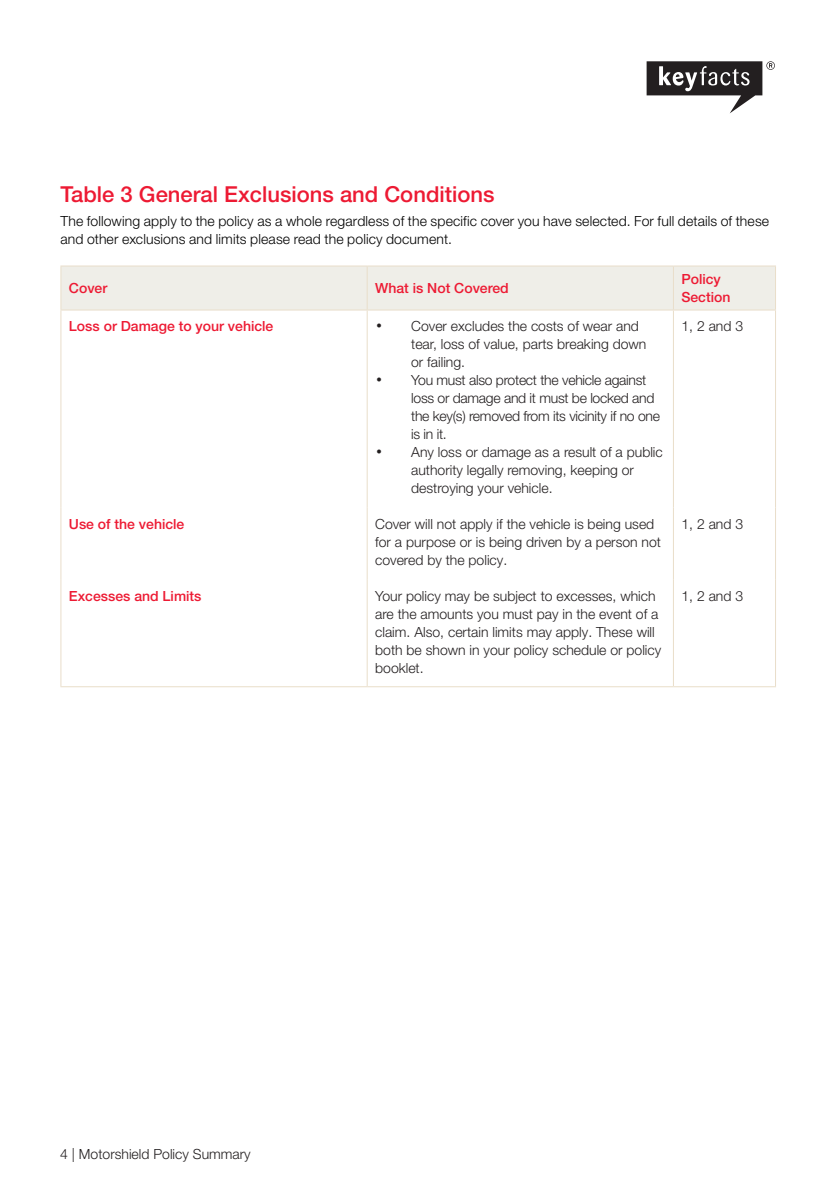
<style>
.page{position:relative;width:838px;height:1191px;background:#fff}
.page>*{position:absolute;margin:0;border:0;box-sizing:border-box;transform-origin:0 0}
.SINGLE_COLUMN_BODY{font:500 22px "Helvetica Neue LT Pro";color:#ed1a33}
.TABLE_BODY{font:300 14px/18px "Helvetica Neue LT Pro";color:#231f20}
.SINGLE_COLUMN_BODY-2{font:300 14px/18px "Helvetica Neue LT Pro";letter-spacing:.01em;color:#000001}
.TABLE_BODY-2{font:300 14px/18px "Helvetica Neue LT Pro";letter-spacing:-.02em;color:#231f20}
.BODY{font:500 14px/18px "Helvetica Neue LT Pro";color:#ed1a33}
.TABLE_SUB_HEADER{font:500 14px "Helvetica Neue LT Pro";color:#ed1a33}
.BODY-2{font:300 14px "Helvetica Neue LT Pro";color:#231f20}
.TABLE_BODY-3{font:500 14px "Helvetica Neue LT Pro";color:#ed1a33}
.s1{font-family:"Arial";font-size:16px}
</style>
<div class="page">
<div style="left:61px;top:266px;width:714px;height:43px;background:#efeee8"></div>
<hr style="left:60px;top:265px;width:307px;height:1px;background:#e9deca">
<hr style="left:60px;top:266px;width:1px;height:43px;background:#e9deca">
<hr style="left:367px;top:265px;width:306px;height:1px;background:#e9deca">
<hr style="left:367px;top:266px;width:1px;height:43px;background:#e9deca">
<hr style="left:673px;top:265px;width:103px;height:1px;background:#e9deca">
<hr style="left:673px;top:266px;width:1px;height:43px;background:#e9deca">
<hr style="left:775px;top:266px;width:1px;height:43px;background:#e9deca">
<hr style="left:60px;top:309px;width:307px;height:1px;background:#e9deca">
<hr style="left:60px;top:310px;width:1px;height:197px;background:#e9deca">
<hr style="left:367px;top:309px;width:306px;height:1px;background:#e9deca">
<hr style="left:367px;top:310px;width:1px;height:197px;background:#e9deca">
<hr style="left:673px;top:309px;width:103px;height:1px;background:#e9deca">
<hr style="left:673px;top:310px;width:1px;height:197px;background:#e9deca">
<hr style="left:775px;top:310px;width:1px;height:197px;background:#e9deca">
<hr style="left:60px;top:507px;width:1px;height:72px;background:#e9deca">
<hr style="left:367px;top:507px;width:1px;height:72px;background:#e9deca">
<hr style="left:673px;top:507px;width:1px;height:72px;background:#e9deca">
<hr style="left:775px;top:507px;width:1px;height:72px;background:#e9deca">
<hr style="left:60px;top:579px;width:1px;height:107px;background:#e9deca">
<hr style="left:367px;top:579px;width:1px;height:107px;background:#e9deca">
<hr style="left:673px;top:579px;width:1px;height:107px;background:#e9deca">
<hr style="left:775px;top:579px;width:1px;height:107px;background:#e9deca">
<hr style="left:60px;top:686px;width:307px;height:1px;background:#e9deca">
<hr style="left:367px;top:686px;width:306px;height:1px;background:#e9deca">
<hr style="left:673px;top:686px;width:103px;height:1px;background:#e9deca">
<svg style="left:646px;top:61px;width:129px;height:52px"></svg>
<p class="SINGLE_COLUMN_BODY" style="left:60px;top:181px;width:435px">Table 3 General Exclusions and Conditions</p>
<p class="SINGLE_COLUMN_BODY-2" style="left:60px;top:211px;width:710px">The following apply to the policy as a whole regardless of the specific cover you have selected. For full details of these and other exclusions and limits please read the policy document.</p>
<p class="BODY" style="left:69px;top:279px;width:40px">Cover</p>
<p class="BODY" style="left:375px;top:279px;width:135px">What is Not Covered</p>
<p class="BODY" style="left:681px;top:270px;width:51px">Policy<br>Section</p>
<p class="TABLE_BODY-3" style="left:69px;top:318px;width:206px">Loss or Damage to your vehicle</p>
<p class="TABLE_BODY" style="left:411px;top:317px;width:237px;text-indent:-36px"><span class="s1">•</span> Cover excludes the costs of wear and tear, loss of value, parts breaking down or failing.</p>
<p class="TABLE_BODY-2" style="left:411px;top:371px;width:250px;text-indent:-36px"><span class="s1">•</span> You must also protect the vehicle against loss or damage and it must be locked and the key(s) removed from its vicinity if no one is in it.</p>
<p class="TABLE_BODY" style="left:411px;top:443px;width:253px;text-indent:-36px"><span class="s1">•</span> Any loss or damage as a result of a public authority legally removing, keeping or destroying your vehicle.</p>
<p class="TABLE_BODY" style="left:681px;top:317px;width:63px">1, 2 and 3</p>
<p class="TABLE_SUB_HEADER" style="left:69px;top:515px;width:117px">Use of the vehicle</p>
<p class="TABLE_BODY" style="left:375px;top:514px;width:287px">Cover will not apply if the vehicle is being used for a purpose or is being driven by a person not covered by the policy.</p>
<p class="TABLE_BODY" style="left:681px;top:514px;width:63px">1, 2 and 3</p>
<p class="TABLE_SUB_HEADER" style="left:69px;top:587px;width:134px">Excesses and Limits</p>
<p class="TABLE_BODY" style="left:375px;top:586px;width:288px">Your policy may be subject to excesses, which are the amounts you must pay in the event of a claim. Also, certain limits may apply. These will both be shown in your policy schedule or policy booklet.</p>
<p class="TABLE_BODY" style="left:681px;top:586px;width:63px">1, 2 and 3</p>
<p class="BODY-2" style="left:60px;top:1145px;width:192px">4 | Motorshield Policy Summary</p>
</div>
